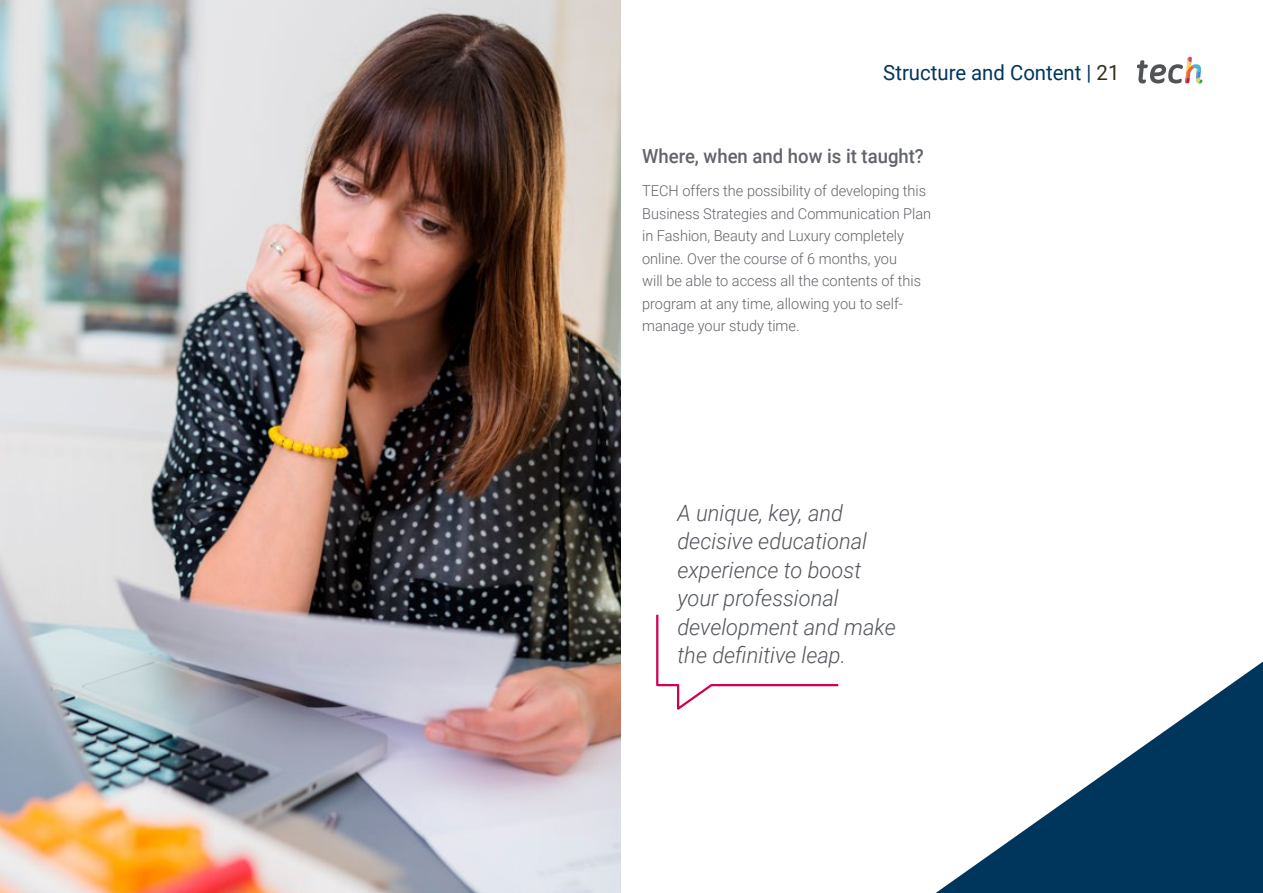
<style>
.page{position:relative;width:1263px;height:893px;background:#fff}
.page>*{position:absolute;margin:0;border:0;box-sizing:border-box;transform-origin:0 0}
.t1{font:italic 300 22.5px/28.5px "Roboto";color:#52555b}
.t2{font:21px "Roboto";color:#00355e}
.t3{font:500 19.5px "Roboto";color:#61646a;scale:.95 1}
.t4{font:300 15px/22.5px "Roboto";color:#61646a}
.s1{color:#312e20}
</style>
<div class="page">
<img style="left:0;top:0;width:621px;height:893px">
<svg style="left:1137px;top:57px;width:65px;height:27px"></svg>
<svg style="left:656px;top:614px;width:183px;height:96px"></svg>
<svg style="left:936px;top:661px;width:327px;height:232px"></svg>
<h2 class="t2" style="left:883px;top:57px;width:238px">Structure and Content | <span class="s1">21</span></h2>
<h3 class="t3" style="left:642px;top:143px;width:298px">Where, when and how is it taught?</h3>
<p class="t4" style="left:642px;top:179px;width:291px">TECH offers the possibility of developing this Business Strategies and Communication Plan in Fashion, Beauty and Luxury completely online. Over the course of 6 months, you<br>will be able to access all the contents of this program at any time, allowing you to self&shy;manage your study time.</p>
<h1 class="t1" style="left:677px;top:498px;width:220px">A unique, key, and decisive educational experience to boost your professional development and make the definitive leap.</h1>
</div>
